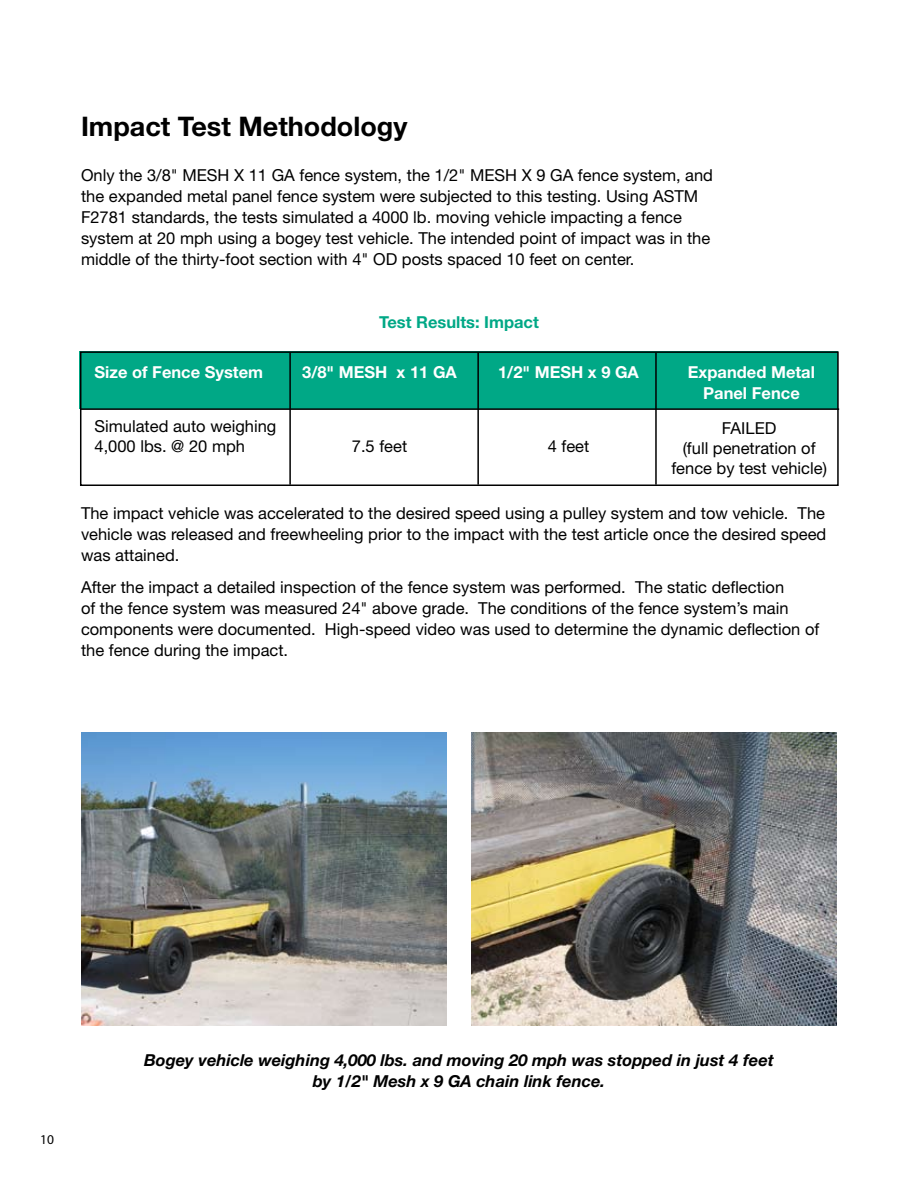
<style>
.page{position:relative;width:918px;height:1188px;background:#fff}
.page>*{position:absolute;margin:0;border:0;box-sizing:border-box;transform-origin:0 0}
.t1{font:700 27px "Helvetica Neue";color:#000}
.t2{font:16.5px/21px "Helvetica Neue";color:#000}
.t3{font:italic 700 16.5px/21px "Helvetica Neue";color:#000;text-align:center}
.t4{font:700 16.5px/21px "Helvetica Neue";color:#fff;text-align:center}
.t5{font:700 16.5px "Helvetica Neue";color:#00a886}
.t6{font:13.5px "Myriad";color:#000}
</style>
<div class="page">
<div style="left:80px;top:351px;width:758px;height:58px;background:#00a886"></div>
<div style="left:80px;top:351px;width:759px;height:135px;border:2px solid #000"></div>
<hr style="left:81px;top:408px;width:758px;height:2px;background:#000">
<hr style="left:477px;top:353px;width:2px;height:132px;background:#000">
<hr style="left:289px;top:353px;width:2px;height:132px;background:#000">
<hr style="left:655px;top:353px;width:2px;height:132px;background:#000">
<img style="left:81px;top:733px;width:365px;height:293px">
<img style="left:472px;top:733px;width:365px;height:293px">
<h1 class="t1" style="left:81px;top:109px;width:328px">Impact Test Methodology</h1>
<p class="t2" style="left:81px;top:164px;width:634px">Only the 3/8" MESH X 11 GA fence system, the 1/2" MESH X 9 GA fence system, and the expanded metal panel fence system were subjected to this testing. Using ASTM F2781 standards, the tests simulated a 4000 lb. moving vehicle impacting a fence system at 20 mph using a bogey test vehicle. The intended point of impact was in the middle of the thirty-foot section with 4" OD posts spaced 10 feet on center.</p>
<p class="t5" style="left:379px;top:312px;width:161px">Test Results: Impact</p>
<p class="t4" style="left:94px;top:361px;width:170px">Size of Fence System</p>
<p class="t4" style="left:302px;top:361px;width:156px">3/8" MESH x 11 GA</p>
<p class="t4" style="left:498px;top:361px;width:142px">1/2" MESH x 9 GA</p>
<p class="t4" style="left:688px;top:361px;width:129px">Expanded Metal<br>Panel Fence</p>
<p class="t2" style="left:95px;top:416px;width:183px;line-height:19.8px">Simulated auto weighing<br>4,000 lbs. @ 20 mph</p>
<p class="t2" style="left:722px;top:418px;width:19px">Failed</p>
<p class="t2" style="left:683px;top:437px;width:134px">(full penetration of</p>
<p class="t2" style="left:671px;top:457px;width:157px">fence by test vehicle)</p>
<p class="t2" style="left:352px;top:435px;width:57px">7.5 feet</p>
<p class="t2" style="left:548px;top:435px;width:43px">4 feet</p>
<p class="t2" style="left:81px;top:503px;width:747px;text-align:justify">The impact vehicle was accelerated to the desired speed using a pulley system and tow vehicle. The vehicle was released and freewheeling prior to the impact with the test article once the desired speed was attained.</p>
<p class="t2" style="left:81px;top:576px;width:740px">After the impact a detailed inspection of the fence system was performed. The static deflection<br>of the fence system was measured 24" above grade. The conditions of the fence system’s main components were documented. High-speed video was used to determine the dynamic deflection of the fence during the impact.</p>
<p class="t6" style="left:40px;top:1133px;width:15px">10</p>
<p class="t3" style="left:144px;top:1050px;width:631px">Bogey vehicle weighing 4,000 lbs. and moving 20 mph was stopped in just 4 feet by 1/2" Mesh x 9 GA chain link fence.</p>
</div>
